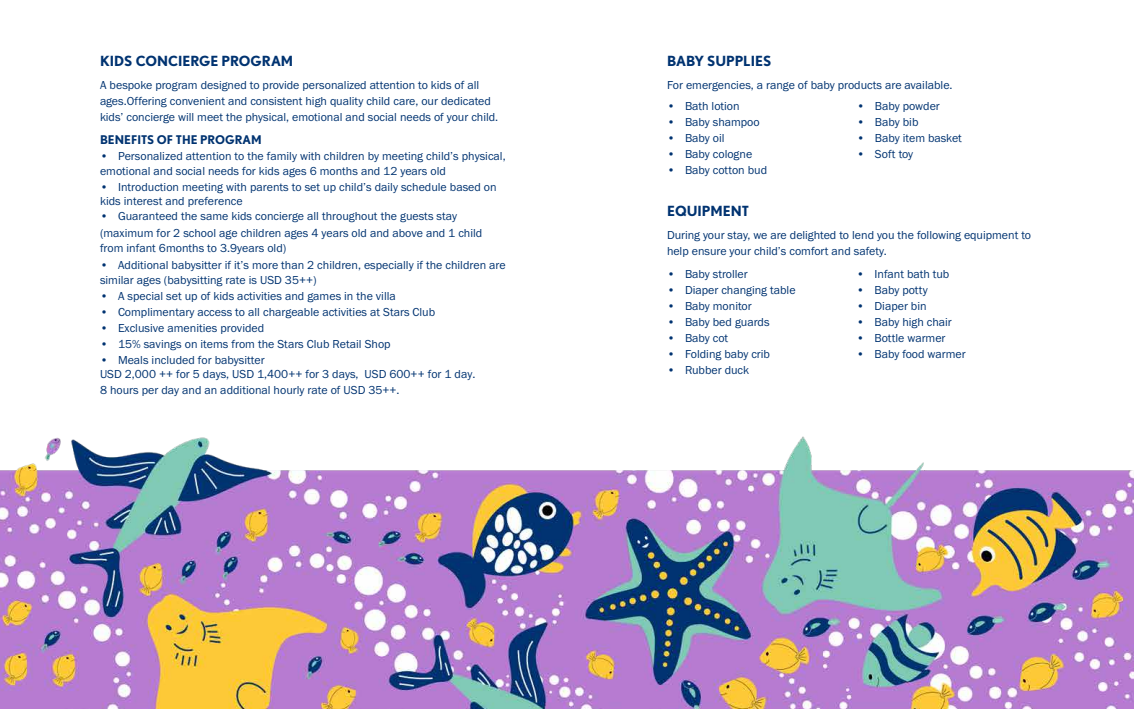
<style>
.page{position:relative;width:1134px;height:709px;background:#fff}
.page>*{position:absolute;margin:0;border:0;box-sizing:border-box;transform-origin:0 0}
.t1{font:700 14px "Nobel";color:#003371}
.t2{font:12px/16px "Franklin Gothic URW Boo";color:#003371}
.t3{font:700 12px "Nobel";color:#003371}
</style>
<div class="page">
<img style="left:0;top:437px;width:1134px;height:272px">
<p class="t1" style="left:100px;top:53px;width:195px">KIDS CONCIERGE PROGRAM</p>
<p class="t2" style="left:100px;top:77px;width:400px">A bespoke program designed to provide personalized attention to kids of all ages.Offering convenient and consistent high quality child care, our dedicated kids’ concierge will meet the physical, emotional and social needs of your child.</p>
<p class="t3" style="left:100px;top:133px;width:163px">BENEFITS OF THE PROGRAM</p>
<p class="t2" style="left:100px;top:149px;width:407px;line-height:14.6px">• Personalized attention to the family with children by meeting child’s physical, emotional and social needs for kids ages 6 months and 12 years old</p>
<p class="t2" style="left:100px;top:179px;width:398px;line-height:14.6px">• Introduction meeting with parents to set up child’s daily schedule based on kids interest and preference</p>
<p class="t2" style="left:100px;top:207px;width:384px;line-height:17.5px">• Guaranteed the same kids concierge all throughout the guests stay (maximum for 2 school age children ages 4 years old and above and 1 child</p>
<p class="t2" style="left:100px;top:239px;width:188px">from infant 6months to 3.9years old)</p>
<p class="t2" style="left:100px;top:258px;width:407px;line-height:14.5px">• Additional babysitter if it’s more than 2 children, especially if the children are similar ages (babysitting rate is USD 35++)</p>
<p class="t2" style="left:100px;top:287px;width:297px">• A special set up of kids activities and games in the villa</p>
<p class="t2" style="left:100px;top:303px;width:337px">• Complimentary access to all chargeable activities at Stars Club</p>
<p class="t2" style="left:100px;top:319px;width:166px">• Exclusive amenities provided</p>
<p class="t2" style="left:100px;top:335px;width:292px">• 15% savings on items from the Stars Club Retail Shop</p>
<p class="t2" style="left:100px;top:352px;width:377px;line-height:14.5px">• Meals included for babysitter<br>USD 2,000 ++ for 5 days, USD 1,400++ for 3 days, USD 600++ for 1 day.</p>
<p class="t2" style="left:100px;top:382px;width:301px">8 hours per day and an additional hourly rate of USD 35++.</p>
<p class="t1" style="left:667px;top:53px;width:106px">BABY SUPPLIES</p>
<p class="t2" style="left:667px;top:77px;width:287px">For emergencies, a range of baby products are available.</p>
<p class="t2" style="left:667px;top:97px;width:74px">• Bath lotion</p>
<p class="t2" style="left:667px;top:113px;width:94px">• Baby shampoo</p>
<p class="t2" style="left:667px;top:129px;width:59px">• Baby oil</p>
<p class="t2" style="left:667px;top:145px;width:87px">• Baby cologne</p>
<p class="t2" style="left:667px;top:161px;width:102px">• Baby cotton bud</p>
<p class="t2" style="left:857px;top:97px;width:84px">• Baby powder</p>
<p class="t2" style="left:857px;top:113px;width:63px">• Baby bib</p>
<p class="t2" style="left:857px;top:129px;width:106px">• Baby item basket</p>
<p class="t2" style="left:857px;top:145px;width:58px">• Soft toy</p>
<p class="t1" style="left:667px;top:203px;width:83px">EQUIPMENT</p>
<p class="t2" style="left:667px;top:227px;width:366px">During your stay, we are delighted to lend you the following equipment to help ensure your child’s comfort and safety.</p>
<p class="t2" style="left:667px;top:266px;width:82px">• Baby stroller</p>
<p class="t2" style="left:667px;top:282px;width:130px">• Diaper changing table</p>
<p class="t2" style="left:667px;top:298px;width:86px">• Baby monitor</p>
<p class="t2" style="left:667px;top:314px;width:104px">• Baby bed guards</p>
<p class="t2" style="left:667px;top:330px;width:63px">• Baby cot</p>
<p class="t2" style="left:667px;top:346px;width:105px">• Folding baby crib</p>
<p class="t2" style="left:667px;top:362px;width:84px">• Rubber duck</p>
<p class="t2" style="left:856px;top:266px;width:94px">• Infant bath tub</p>
<p class="t2" style="left:856px;top:282px;width:73px">• Baby potty</p>
<p class="t2" style="left:856px;top:298px;width:72px">• Diaper bin</p>
<p class="t2" style="left:856px;top:314px;width:97px">• Baby high chair</p>
<p class="t2" style="left:856px;top:330px;width:91px">• Bottle warmer</p>
<p class="t2" style="left:856px;top:346px;width:111px">• Baby food warmer</p>
</div>
